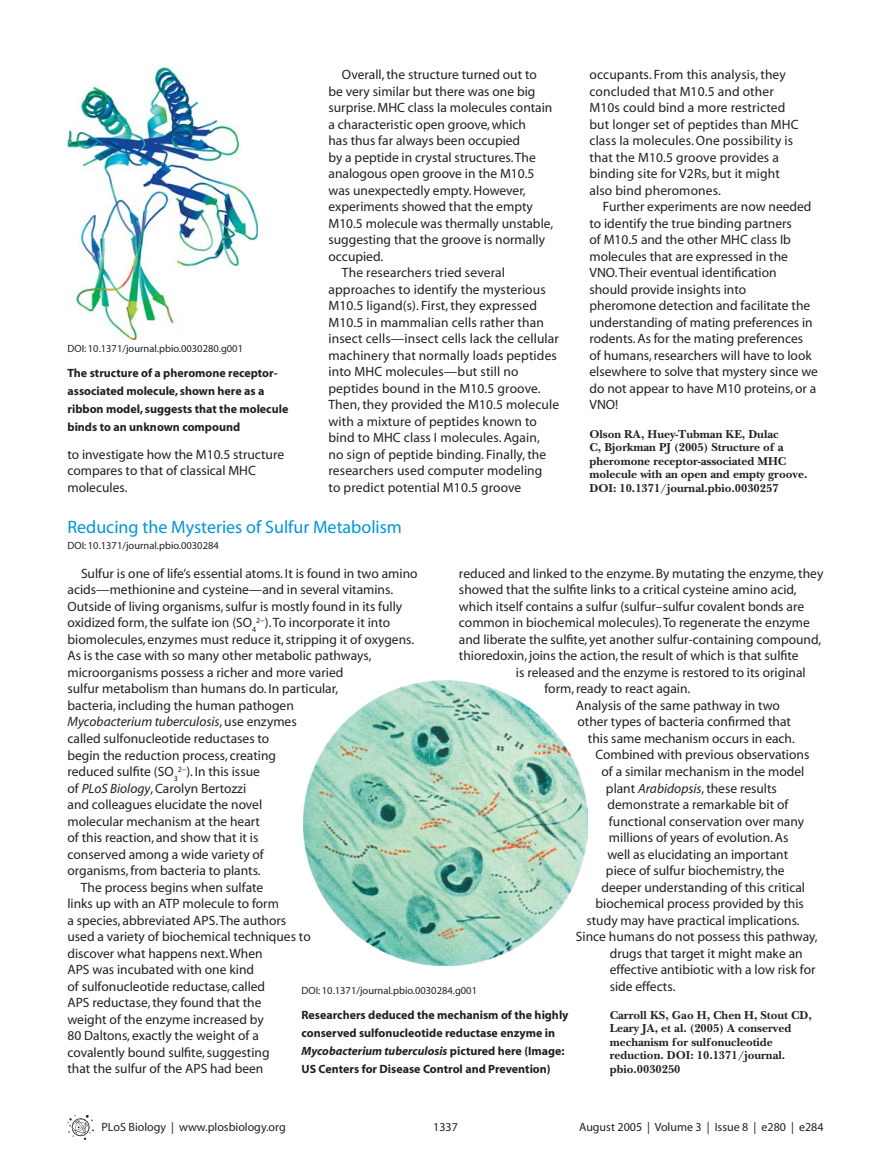
<style>
.page{position:relative;width:891px;height:1175px;background:#fff}
.page>*{position:absolute;margin:0;border:0;box-sizing:border-box;transform-origin:0 0}
.t1{font:18px "Myriad";color:#0095da}
.t2{font:13.5px/16.5px "Myriad";color:#231f20}
.t3{font:italic 13.5px "Myriad";color:#231f20}
.t4{font:700 12px/18px "Myriad";color:#231f20}
.t5{font:700 12px/13.5px "PLB Iserif";color:#231f20}
.t6{font:12px "Myriad";color:#231f20}
.t7{font:10.5px "Myriad";color:#231f20}
.s1{font-style:normal}
.s2{font-style:italic}
</style>
<div class="page">
<svg style="left:68px;top:1115px;width:26px;height:24px"></svg>
<img style="left:303px;top:681px;width:285px;height:284px;border-radius:50%">
<img style="left:68px;top:68px;width:189px;height:271px">
<p class="t7" style="left:68px;top:344px;width:177px">DOI: 10.1371/journal.pbio.0030280.g001</p>
<p class="t4" style="left:68px;top:365px;width:222px">The structure of a pheromone receptor&shy;associated molecule, shown here as a ribbon model, suggests that the molecule binds to an unknown compound</p>
<p class="t2" style="left:68px;top:447px;width:218px">to investigate how the M10.5 structure compares to that of classical MHC molecules.</p>
<p class="t2" style="left:342px;top:67px;width:196px">Overall, the structure turned out to</p>
<p class="t2" style="left:328px;top:84px;width:208px">be very similar but there was one big</p>
<p class="t2" style="left:328px;top:100px;width:225px">surprise. MHC class Ia molecules contain</p>
<p class="t2" style="left:328px;top:117px;width:199px">a characteristic open groove, which</p>
<p class="t2" style="left:328px;top:133px;width:193px">has thus far always been occupied</p>
<p class="t2" style="left:328px;top:150px;width:209px">by a peptide in crystal structures. The</p>
<p class="t2" style="left:328px;top:166px;width:207px">analogous open groove in the M10.5</p>
<p class="t2" style="left:328px;top:183px;width:199px">was unexpectedly empty. However,</p>
<p class="t2" style="left:328px;top:199px;width:206px">experiments showed that the empty</p>
<p class="t2" style="left:328px;top:216px;width:226px">M10.5 molecule was thermally unstable,</p>
<p class="t2" style="left:328px;top:232px;width:218px">suggesting that the groove is normally</p>
<p class="t2" style="left:328px;top:249px;width:56px">occupied.</p>
<p class="t2" style="left:342px;top:265px;width:165px">The researchers tried several</p>
<p class="t2" style="left:328px;top:282px;width:219px">approaches to identify the mysterious</p>
<p class="t2" style="left:328px;top:298px;width:210px">M10.5 ligand(s). First, they expressed</p>
<p class="t2" style="left:328px;top:315px;width:217px">M10.5 in mammalian cells rather than</p>
<p class="t2" style="left:328px;top:331px;width:232px">insect cells—insect cells lack the cellular</p>
<p class="t2" style="left:328px;top:348px;width:230px">machinery that normally loads peptides</p>
<p class="t2" style="left:328px;top:364px;width:192px">into MHC molecules—but still no</p>
<p class="t2" style="left:328px;top:381px;width:214px">peptides bound in the M10.5 groove.</p>
<p class="t2" style="left:328px;top:397px;width:232px">Then, they provided the M10.5 molecule</p>
<p class="t2" style="left:328px;top:414px;width:210px">with a mixture of peptides known to</p>
<p class="t2" style="left:328px;top:430px;width:213px">bind to MHC class I molecules. Again,</p>
<p class="t2" style="left:328px;top:447px;width:219px">no sign of peptide binding. Finally, the</p>
<p class="t2" style="left:328px;top:463px;width:216px">researchers used computer modeling</p>
<p class="t2" style="left:328px;top:480px;width:194px">to predict potential M10.5 groove</p>
<h1 class="t1" style="left:68px;top:520px;width:336px">Reducing the Mysteries of Sulfur Metabolism</h1>
<p class="t7" style="left:68px;top:541px;width:153px">DOI: 10.1371/journal.pbio.0030284</p>
<p class="t2" style="left:589px;top:67px;width:211px">occupants. From this analysis, they concluded that M10.5 and other<br>M10s could bind a more restricted but longer set of peptides than MHC class Ia molecules. One possibility is that the M10.5 groove provides a binding site for V2Rs, but it might also bind pheromones.</p>
<p class="t2" style="left:589px;top:199px;width:230px;text-indent:14px">Further experiments are now needed to identify the true binding partners<br>of M10.5 and the other MHC class Ib molecules that are expressed in the VNO. Their eventual identification should provide insights into<br>pheromone detection and facilitate the understanding of mating preferences in rodents. As for the mating preferences<br>of humans, researchers will have to look elsewhere to solve that mystery since we do not appear to have M10 proteins, or a VNO!</p>
<p class="t5" style="left:590px;top:428px;width:219px">Olson RA, Huey-Tubman KE, Dulac<br>C, Bjorkman PJ (2005) Structure of a pheromone receptor-associated MHC molecule with an open and empty groove.<br>DOI: 10.1371/journal.pbio.0030257</p>
<p class="t2" style="left:81px;top:566px;width:338px">Sulfur is one of life’s essential atoms. It is found in two amino</p>
<p class="t2" style="left:68px;top:582px;width:327px">acids—methionine and cysteine—and in several vitamins.</p>
<p class="t2" style="left:68px;top:599px;width:336px">Outside of living organisms, sulfur is mostly found in its fully</p>
<p class="t2" style="left:68px;top:615px;width:324px">oxidized form, the sulfate ion (SO<sub>4</sub><sup>2−</sup>). To incorporate it into</p>
<p class="t2" style="left:68px;top:632px;width:348px">biomolecules, enzymes must reduce it, stripping it of oxygens.</p>
<p class="t2" style="left:68px;top:648px;width:306px">As is the case with so many other metabolic pathways,</p>
<p class="t2" style="left:68px;top:665px;width:277px">microorganisms possess a richer and more varied</p>
<p class="t2" style="left:68px;top:681px;width:272px">sulfur metabolism than humans do. In particular,</p>
<p class="t2" style="left:68px;top:698px;width:228px">bacteria, including the human pathogen</p>
<p class="t3" style="left:68px;top:717px;width:231px">Mycobacterium tuberculosis<span class="s1">, use enzymes</span></p>
<p class="t2" style="left:68px;top:731px;width:203px">called sulfonucleotide reductases to</p>
<p class="t2" style="left:68px;top:747px;width:210px">begin the reduction process, creating</p>
<p class="t2" style="left:68px;top:764px;width:194px">reduced sulfite (SO<sub>3</sub><sup>2−</sup>). In this issue</p>
<p class="t2" style="left:67px;top:780px;width:180px">of <span class="s2">PLoS Biology</span>, Carolyn Bertozzi</p>
<p class="t2" style="left:67px;top:797px;width:196px">and colleagues elucidate the novel</p>
<p class="t2" style="left:67px;top:813px;width:194px">molecular mechanism at the heart</p>
<p class="t2" style="left:67px;top:830px;width:192px">of this reaction, and show that it is</p>
<p class="t2" style="left:67px;top:846px;width:198px">conserved among a wide variety of</p>
<p class="t2" style="left:67px;top:863px;width:195px">organisms, from bacteria to plants.</p>
<p class="t2" style="left:81px;top:879px;width:184px">The process begins when sulfate</p>
<p class="t2" style="left:67px;top:896px;width:213px">links up with an ATP molecule to form</p>
<p class="t2" style="left:67px;top:912px;width:220px">a species, abbreviated APS. The authors</p>
<p class="t2" style="left:67px;top:929px;width:245px">used a variety of biochemical techniques to</p>
<p class="t2" style="left:67px;top:945px;width:197px">discover what happens next. When</p>
<p class="t2" style="left:67px;top:962px;width:188px">APS was incubated with one kind</p>
<p class="t2" style="left:67px;top:978px;width:199px">of sulfonucleotide reductase, called</p>
<p class="t2" style="left:67px;top:995px;width:195px">APS reductase, they found that the</p>
<p class="t2" style="left:67px;top:1011px;width:198px">weight of the enzyme increased by</p>
<p class="t2" style="left:67px;top:1028px;width:193px">80 Daltons, exactly the weight of a</p>
<p class="t2" style="left:67px;top:1044px;width:204px">covalently bound sulfite, suggesting</p>
<p class="t2" style="left:67px;top:1061px;width:197px">that the sulfur of the APS had been</p>
<p class="t2" style="left:459px;top:566px;width:366px">reduced and linked to the enzyme. By mutating the enzyme, they</p>
<p class="t2" style="left:459px;top:582px;width:339px">showed that the sulfite links to a critical cysteine amino acid,</p>
<p class="t2" style="left:459px;top:599px;width:347px">which itself contains a sulfur (sulfur–sulfur covalent bonds are</p>
<p class="t2" style="left:459px;top:615px;width:352px">common in biochemical molecules). To regenerate the enzyme</p>
<p class="t2" style="left:459px;top:632px;width:364px">and liberate the sulfite, yet another sulfur-containing compound,</p>
<p class="t2" style="left:459px;top:648px;width:341px">thioredoxin, joins the action, the result of which is that sulfite</p>
<p class="t2" style="left:516px;top:665px;width:291px">is released and the enzyme is restored to its original</p>
<p class="t2" style="left:544px;top:681px;width:147px">form, ready to react again.</p>
<p class="t2" style="left:576px;top:698px;width:205px">Analysis of the same pathway in two</p>
<p class="t2" style="left:577px;top:714px;width:215px">other types of bacteria confirmed that</p>
<p class="t2" style="left:588px;top:731px;width:208px">this same mechanism occurs in each.</p>
<p class="t2" style="left:595px;top:747px;width:215px">Combined with previous observations</p>
<p class="t2" style="left:601px;top:764px;width:204px">of a similar mechanism in the model</p>
<p class="t2" style="left:606px;top:780px;width:172px">plant <span class="s2">Arabidopsis</span>, these results</p>
<p class="t2" style="left:607px;top:797px;width:182px">demonstrate a remarkable bit of</p>
<p class="t2" style="left:609px;top:813px;width:197px">functional conservation over many</p>
<p class="t2" style="left:609px;top:830px;width:181px">millions of years of evolution. As</p>
<p class="t2" style="left:607px;top:846px;width:182px">well as elucidating an important</p>
<p class="t2" style="left:606px;top:863px;width:180px">piece of sulfur biochemistry, the</p>
<p class="t2" style="left:601px;top:879px;width:205px">deeper understanding of this critical</p>
<p class="t2" style="left:595px;top:896px;width:210px">biochemical process provided by this</p>
<p class="t2" style="left:586px;top:912px;width:215px">study may have practical implications.</p>
<p class="t2" style="left:576px;top:929px;width:243px">Since humans do not possess this pathway,</p>
<p class="t2" style="left:610px;top:945px;width:194px">drugs that target it might make an</p>
<p class="t2" style="left:610px;top:962px;width:207px">effective antibiotic with a low risk for</p>
<p class="t2" style="left:610px;top:978px;width:67px">side effects.</p>
<p class="t5" style="left:610px;top:1009px;width:204px">Carroll KS, Gao H, Chen H, Stout CD,<br>Leary JA, et al. (2005) A conserved mechanism for sulfonucleotide reduction. DOI: 10.1371/journal. pbio.0030250</p>
<p class="t7" style="left:302px;top:986px;width:177px">DOI: 10.1371/journal.pbio.0030284.g001</p>
<p class="t4" style="left:302px;top:1007px;width:269px">Researchers deduced the mechanism of the highly conserved sulfonucleotide reductase enzyme in <span class="s2">Mycobacterium tuberculosis</span> pictured here (Image:<br>US Centers for Disease Control and Prevention)</p>
<p class="t6" style="left:102px;top:1122px;width:186px">PLoS Biology | www.plosbiology.org</p>
<p class="t6" style="left:433px;top:1122px;width:26px">1337</p>
<p class="t6" style="left:579px;top:1122px;width:246px">August 2005 | Volume 3 | Issue 8 | e280 | e284</p>
</div>
